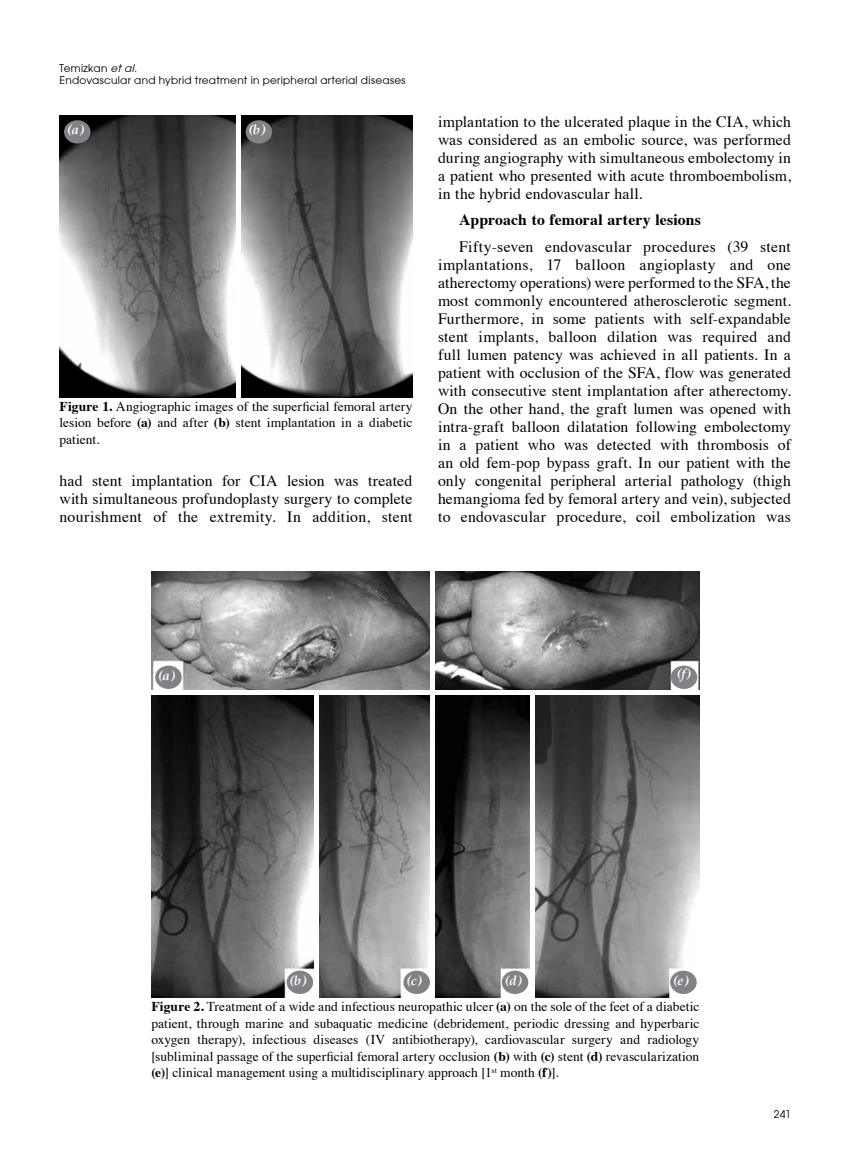
<style>
.page{position:relative;width:859px;height:1170px;background:#fff}
.page>*{position:absolute;margin:0;border:0;box-sizing:border-box;transform-origin:0 0}
.t1{font:15.75px/18px "Times";letter-spacing:.015em;color:#000;text-align:justify}
.t2{font:700 15.75px "Times";letter-spacing:.005em;color:#000}
.t3{font:13.5px/16.5px "Times";color:#000;text-align:justify}
.t4{font:italic 700 13.5px "Palatino";color:#fff}
.t5{font:10.5px/12.6px "Avant Garde";letter-spacing:.03em;color:#000}
.s1{font-style:italic}
.s2{font-weight:700}
</style>
<div class="page">
<img style="left:60px;top:116px;width:352px;height:282px">
<div style="left:236px;top:115px;width:5px;height:283px;background:#fff"></div>
<div style="left:64px;top:120px;width:27px;height:23px;background:#808285;border-radius:50%"></div>
<div style="left:246px;top:120px;width:26px;height:23px;background:#808285;border-radius:50%"></div>
<img style="left:151px;top:571px;width:548px;height:425px">
<div style="left:155px;top:665px;width:27px;height:24px;background:#808285;border-radius:50%"></div>
<div style="left:671px;top:665px;width:26px;height:24px;background:#808285;border-radius:50%"></div>
<div style="left:287px;top:970px;width:26px;height:23px;background:#808285;border-radius:50%"></div>
<div style="left:403px;top:970px;width:27px;height:23px;background:#808285;border-radius:50%"></div>
<div style="left:502px;top:970px;width:26px;height:23px;background:#808285;border-radius:50%"></div>
<div style="left:670px;top:970px;width:27px;height:23px;background:#808285;border-radius:50%"></div>
<div style="left:430px;top:571px;width:5px;height:426px;background:#fff"></div>
<hr style="left:530px;top:692px;width:4px;height:305px;background:#fff">
<div style="left:314px;top:692px;width:5px;height:305px;background:#fff"></div>
<div style="left:150px;top:690px;width:550px;height:5px;background:#fff"></div>
<p class="t5" style="left:60px;top:61px;width:348px">Temizkan <span class="s1">etal.<br></span>Endovascular and hybrid treatment in peripheral arterial diseases</p>
<p class="t4" style="left:67px;top:118px;width:18px">(a)</p>
<p class="t4" style="left:249px;top:118px;width:17px">(b)</p>
<p class="t3" style="left:60px;top:397px;width:354px"><span class="s2">Figure 1.</span> Angiographic images of the superficial femoral artery lesion before <span class="s2">(a)</span> and after <span class="s2">(b)</span> stent implantation in a diabetic patient.</p>
<p class="t1" style="left:60px;top:470px;width:354px">had stent implantation for CIA lesion was treated with simultaneous profundoplasty surgery to complete nourishment of the extremity. In addition, stent</p>
<p class="t1" style="left:438px;top:111px;width:354px">implantation to the ulcerated plaque in the CIA, which was considered as an embolic source, was performed during angiography with simultaneous embolectomy in a patient who presented with acute thromboembolism, in the hybrid endovascular hall.</p>
<p class="t2" style="left:459px;top:205px;width:243px">Approach to femoral artery lesions</p>
<p class="t1" style="left:438px;top:236px;width:354px;text-indent:21px">Fifty-seven endovascular procedures (39 stent implantations, 17 balloon angioplasty and one atherectomy operations) were performed to the SFA, the most commonly encountered atherosclerotic segment.<br>Furthermore, in some patients with self-expandable stent implants, balloon dilation was required and full lumen patency was achieved in all patients. In a patient with occlusion of the SFA, flow was generated with consecutive stent implantation after atherectomy.<br>On the other hand, the graft lumen was opened with intra-graft balloon dilatation following embolectomy in a patient who was detected with thrombosis of an old fem-pop bypass graft. In our patient with the only congenital peripheral arterial pathology (thigh hemangioma fed by femoral artery and vein), subjected to endovascular procedure, coil embolization was</p>
<p class="t4" style="left:158px;top:664px;width:18px">(a)</p>
<p class="t4" style="left:677px;top:662px;width:15px">(f)</p>
<p class="t4" style="left:290px;top:968px;width:17px">(b)</p>
<p class="t4" style="left:406px;top:968px;width:16px">(c)</p>
<p class="t4" style="left:505px;top:968px;width:18px">(d)</p>
<p class="t4" style="left:673px;top:968px;width:16px">(e)</p>
<p class="t3" style="left:151px;top:997px;width:549px"><span class="s2">Figure 2.</span> Treatment of a wide and infectious neuropathic ulcer <span class="s2">(a)</span> on the sole of the feet of a diabetic patient, through marine and subaquatic medicine (debridement, periodic dressing and hyperbaric oxygen therapy), infectious diseases (IV antibiotherapy), cardiovascular surgery and radiology [subliminal passage of the superficial femoral artery occlusion <span class="s2">(b)</span> with <span class="s2">(c)</span> stent <span class="s2">(d)</span> revascularization <span class="s2">(e)</span>] clinical management using a multidisciplinary approach [1<sup>st</sup> month <span class="s2">(f)</span>].</p>
<p class="t5" style="left:774px;top:1107px;width:19px">241</p>
</div>
